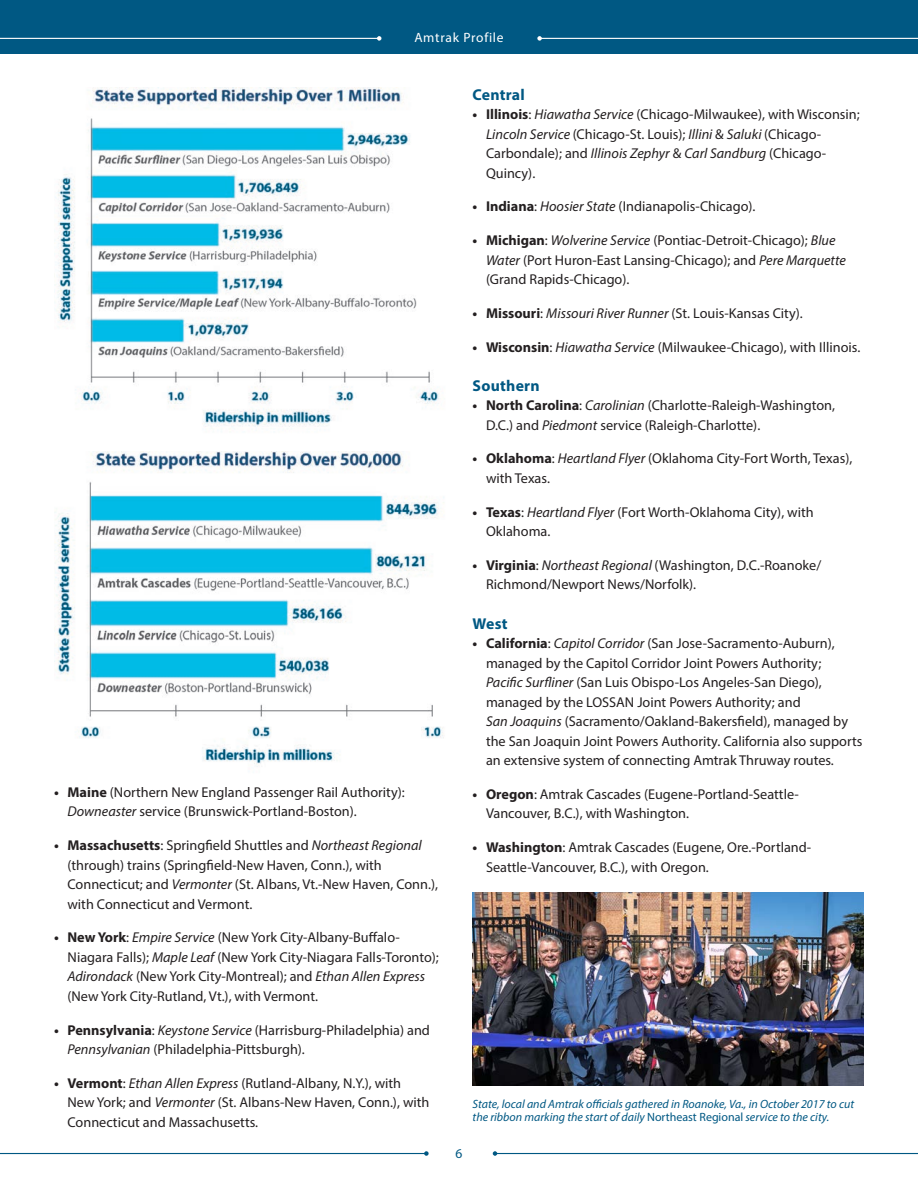
<style>
.page{position:relative;width:918px;height:1188px;background:#fff}
.page>*{position:absolute;margin:0;border:0;box-sizing:border-box;transform-origin:0 0}
.Subhead_1B{font:700 15.75px "Myriad Pro";letter-spacing:.015em;color:#005883}
.t1{font:14.25px/19.5px "Myriad Pro";color:#231f20}
.t2{font:13.5px "Myriad Pro";letter-spacing:.055em;color:#fff}
.t3{font:13.5px "Myriad Pro";color:#005883}
.t4{font:italic 12px/13.5px "Myriad Pro";color:#005883}
.s1{font-weight:700}
.s2{font-style:italic}
.s3{font-style:normal}
</style>
<div class="page">
<div style="left:0;top:0;width:918px;height:54px;background:#005883"></div>
<hr style="left:0;top:38px;width:379px;height:1px;background:#fff">
<svg style="left:377px;top:36px;width:4px;height:5px"></svg>
<hr style="left:540px;top:38px;width:378px;height:1px;background:#fff">
<svg style="left:537px;top:36px;width:5px;height:5px"></svg>
<hr style="left:0;top:1153px;width:426px;height:1px;background:#005883">
<svg style="left:424px;top:1151px;width:5px;height:5px"></svg>
<hr style="left:495px;top:1153px;width:423px;height:1px;background:#005883">
<svg style="left:493px;top:1151px;width:4px;height:5px"></svg>
<img style="left:54px;top:451px;width:390px;height:316px">
<svg style="left:55px;top:88px;width:384px;height:339px"></svg>
<img style="left:473px;top:893px;width:391px;height:192px">
<p class="t2" style="left:414px;top:30px;width:91px">Amtrak Profile</p>
<p class="t1" style="left:68px;top:782px;width:339px;text-indent:-14px"><span class="s1">• Maine</span> (Northern New England Passenger Rail Authority):<br><span class="s2">Downeaster</span> service (Brunswick-Portland-Boston).</p>
<p class="t1" style="left:68px;top:835px;width:372px;text-indent:-14px"><span class="s1">• Massachusetts</span>: Springfield Shuttles and <span class="s2">Northeast Regional </span>(through) trains (Springfield-New Haven, Conn.), with Connecticut; and <span class="s2">Vermonter</span> (St. Albans, Vt.-New Haven, Conn.), with Connecticut and Vermont.</p>
<p class="t1" style="left:68px;top:928px;width:373px;text-indent:-14px"><span class="s1">• New York</span>: <span class="s2">Empire Service</span> (New York City-Albany-Buffalo-Niagara Falls); <span class="s2">Maple Leaf</span> (New York City-Niagara Falls-Toronto); <span class="s2">Adirondack</span> (New York City-Montreal); and <span class="s2">Ethan Allen Express </span>(New York City-Rutland, Vt.), with Vermont.</p>
<p class="t1" style="left:68px;top:1020px;width:364px;text-indent:-14px"><span class="s1">• Pennsylvania</span>: <span class="s2">Keystone Service</span> (Harrisburg-Philadelphia) and<br><span class="s2">Pennsylvanian</span> (Philadelphia-Pittsburgh).</p>
<p class="t1" style="left:68px;top:1073px;width:363px;text-indent:-14px"><span class="s1">• Vermont</span>: <span class="s2">Ethan Allen Express</span> (Rutland-Albany, N.Y.), with<br>New York; and <span class="s2">Vermonter</span> (St. Albans-New Haven, Conn.), with<br>Connecticut and Massachusetts.</p>
<p class="Subhead_1B" style="left:472px;top:84px;width:54px">Central</p>
<p class="t1" style="left:486px;top:104px;width:375px;text-indent:-14px"><span class="s1">• Illinois</span>: <span class="s2">Hiawatha Service</span> (Chicago-Milwaukee), with Wisconsin; <span class="s2">Lincoln Service</span> (Chicago-St. Louis); <span class="s2">Illini</span> &amp; <span class="s2">Saluki</span> (Chicago-Carbondale); and <span class="s2">Illinois Zephyr</span> &amp; <span class="s2">Carl Sandburg</span> (Chicago-Quincy).</p>
<p class="t1" style="left:472px;top:197px;width:285px"><span class="s1">• Indiana</span>: <span class="s2">Hoosier State</span> (Indianapolis-Chicago).</p>
<p class="t1" style="left:486px;top:230px;width:361px;text-indent:-14px"><span class="s1">• Michigan</span>: <span class="s2">Wolverine Service</span> (Pontiac-Detroit-Chicago); <span class="s2">Blue<br>Water</span> (Port Huron-East Lansing-Chicago); and <span class="s2">Pere Marquette </span>(Grand Rapids-Chicago).</p>
<p class="t1" style="left:472px;top:303px;width:332px"><span class="s1">• Missouri</span>: <span class="s2">Missouri River Runner</span> (St. Louis-Kansas City).</p>
<p class="t1" style="left:473px;top:337px;width:389px"><span class="s1">• Wisconsin</span>: <span class="s2">Hiawatha Service</span> (Milwaukee-Chicago), with Illinois.</p>
<p class="Subhead_1B" style="left:473px;top:375px;width:69px">Southern</p>
<p class="t1" style="left:486px;top:395px;width:351px;text-indent:-14px"><span class="s1">• North Carolina</span>: <span class="s2">Carolinian</span> (Charlotte-Raleigh-Washington,<br>D.C.) and <span class="s2">Piedmont</span> service (Raleigh-Charlotte).</p>
<p class="t1" style="left:486px;top:449px;width:368px;text-indent:-14px"><span class="s1">• Oklahoma</span>: <span class="s2">Heartland Flyer</span> (Oklahoma City-Fort Worth, Texas), with Texas.</p>
<p class="t1" style="left:486px;top:502px;width:329px;text-indent:-14px"><span class="s1">• Texas</span>: <span class="s2">Heartland Flyer</span> (Fort Worth-Oklahoma City), with<br>Oklahoma.</p>
<p class="t1" style="left:486px;top:555px;width:337px;text-indent:-14px"><span class="s1">• Virginia</span>: <span class="s2">Northeast Regional</span> (Washington, D.C.-Roanoke/<br>Richmond/Newport News/Norfolk).</p>
<p class="Subhead_1B" style="left:473px;top:613px;width:37px">West</p>
<p class="t1" style="left:486px;top:633px;width:378px;text-indent:-14px"><span class="s1">• California</span>: <span class="s2">Capitol Corridor</span> (San Jose-Sacramento-Auburn), managed by the Capitol Corridor Joint Powers Authority;<br><span class="s2">Pacific Surfliner</span> (San Luis Obispo-Los Angeles-San Diego), managed by the LOSSAN Joint Powers Authority; and<br><span class="s2">San Joaquins</span> (Sacramento/Oakland-Bakersfield), managed by the San Joaquin Joint Powers Authority. California also supports an extensive system of connecting Amtrak Thruway routes.</p>
<p class="t1" style="left:486px;top:784px;width:314px;text-indent:-14px"><span class="s1">• Oregon</span>: Amtrak Cascades (Eugene-Portland-Seattle-<br>Vancouver, B.C.), with Washington.</p>
<p class="t1" style="left:486px;top:837px;width:327px;text-indent:-14px"><span class="s1">• Washington</span>: Amtrak Cascades (Eugene, Ore.-Portland-<br>Seattle-Vancouver, B.C.), with Oregon.</p>
<p class="t3" style="left:456px;top:1145px;width:8px">6</p>
<p class="t4" style="left:473px;top:1097px;width:383px">State, local and Amtrak officials gathered in Roanoke, Va., in October 2017 to cut the ribbon marking the start of daily <span class="s3">Northeast Regional</span> service to the city.</p>
</div>
